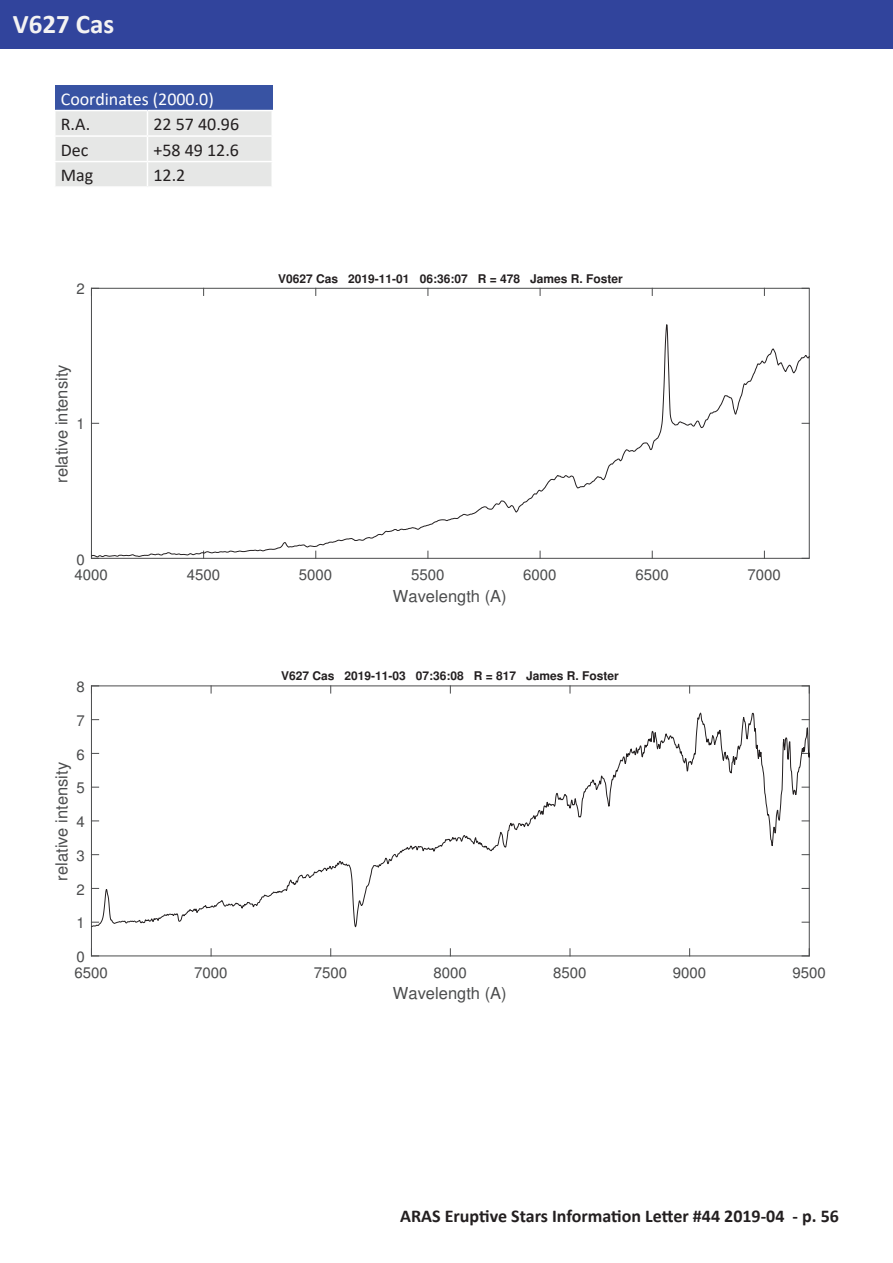
<style>
.page{position:relative;width:893px;height:1263px;background:#fff}
.page>*{position:absolute;margin:0;border:0;box-sizing:border-box;transform-origin:0 0}
.t1{font:700 27px "Calibri";color:#f4f3f3}
.t2{font:700 18px "Calibri";color:#231f20}
.t3{font:18px "Calibri";color:#231f20}
.t4{font:18px "Calibri";color:#fff}
.t5{font:16.5px "Helvetica";color:#4b4c4d}
.t6{font:15px "Helvetica";color:#4b4c4d}
.t7{font:700 12px "Helvetica";color:#231f20}
</style>
<div class="page">
<div style="left:0;top:0;width:893px;height:49px;background:#31449c"></div>
<div style="left:55px;top:85px;width:217px;height:26px;background:#3853a3"></div>
<hr style="left:54px;top:110px;width:93px;height:1px;background:#fff">
<hr style="left:147px;top:110px;width:126px;height:1px;background:#fff">
<div style="left:55px;top:111px;width:217px;height:75px;background:#e6e7e6"></div>
<hr style="left:271px;top:162px;width:2px;height:24px;background:#fff">
<hr style="left:91px;top:558px;width:718px;height:1px;background:#4b4c4d">
<hr style="left:91px;top:288px;width:718px;height:1px;background:#4b4c4d">
<hr style="left:91px;top:288px;width:1px;height:270px;background:#4b4c4d">
<hr style="left:809px;top:288px;width:1px;height:270px;background:#4b4c4d">
<svg style="left:90px;top:321px;width:720px;height:237px"></svg>
<hr style="left:91px;top:955px;width:718px;height:1px;background:#4b4c4d">
<hr style="left:91px;top:685px;width:718px;height:1px;background:#4b4c4d">
<hr style="left:91px;top:686px;width:1px;height:270px;background:#4b4c4d">
<hr style="left:809px;top:686px;width:1px;height:270px;background:#4b4c4d">
<svg style="left:91px;top:685px;width:8px;height:2px"></svg>
<svg style="left:802px;top:949px;width:7px;height:7px"></svg>
<svg style="left:802px;top:685px;width:8px;height:8px"></svg>
<svg style="left:90px;top:711px;width:720px;height:218px"></svg>
<h1 class="t1" style="left:13px;top:5px;width:103px">V627 Cas</h1>
<h2 class="t4" style="left:61px;top:86px;width:155px">Coordinates (2000.0)</h2>
<h2 class="t3" style="left:61px;top:112px;width:31px">R.A.</h2>
<h2 class="t3" style="left:153px;top:112px;width:87px">22 57 40.96</h2>
<h2 class="t3" style="left:61px;top:137px;width:29px">Dec</h2>
<h2 class="t3" style="left:153px;top:137px;width:87px">+58 49 12.6</h2>
<h2 class="t3" style="left:61px;top:163px;width:34px">Mag</h2>
<h2 class="t3" style="left:153px;top:163px;width:33px">12.2</h2>
<p class="t6" style="left:76px;top:284px;width:10px">2</p>
<h3 class="t5" style="left:55px;top:483px;width:120px;rotate:-90deg">relative intensity</h3>
<p class="t6" style="left:76px;top:419px;width:10px">1</p>
<p class="t6" style="left:76px;top:554px;width:10px">0</p>
<p class="t7" style="left:278px;top:271px;width:346px">V0627 Cas 2019-11-01 06:36:07 R = 478 James R. Foster</p>
<p class="t6" style="left:75px;top:569px;width:35px">4000</p>
<p class="t6" style="left:187px;top:569px;width:35px">4500</p>
<p class="t6" style="left:299px;top:569px;width:35px">5000</p>
<p class="t6" style="left:411px;top:569px;width:35px">5500</p>
<p class="t6" style="left:523px;top:569px;width:35px">6000</p>
<p class="t6" style="left:635px;top:569px;width:35px">6500</p>
<p class="t6" style="left:747px;top:569px;width:35px">7000</p>
<h3 class="t5" style="left:393px;top:590px;width:115px">Wavelength (A)</h3>
<p class="t6" style="left:76px;top:681px;width:10px">8</p>
<p class="t6" style="left:76px;top:715px;width:10px">7</p>
<p class="t6" style="left:76px;top:749px;width:10px">6</p>
<h3 class="t5" style="left:55px;top:880px;width:120px;rotate:-90deg">relative intensity</h3>
<p class="t6" style="left:76px;top:782px;width:10px">5</p>
<p class="t6" style="left:76px;top:816px;width:10px">4</p>
<p class="t6" style="left:76px;top:850px;width:10px">3</p>
<p class="t6" style="left:76px;top:884px;width:10px">2</p>
<p class="t6" style="left:76px;top:917px;width:10px">1</p>
<p class="t6" style="left:76px;top:951px;width:10px">0</p>
<p class="t7" style="left:281px;top:669px;width:339px">V627 Cas 2019-11-03 07:36:08 R = 817 James R. Foster</p>
<p class="t6" style="left:75px;top:967px;width:35px">6500</p>
<p class="t6" style="left:194px;top:967px;width:35px">7000</p>
<p class="t6" style="left:314px;top:967px;width:35px">7500</p>
<p class="t6" style="left:433px;top:967px;width:35px">8000</p>
<p class="t6" style="left:553px;top:967px;width:35px">8500</p>
<p class="t6" style="left:673px;top:967px;width:35px">9000</p>
<p class="t6" style="left:792px;top:967px;width:35px">9500</p>
<h3 class="t5" style="left:393px;top:987px;width:115px">Wavelength (A)</h3>
<h2 class="t2" style="left:400px;top:1204px;width:440px">ARAS Eruptive Stars Information Letter #44 2019-04 - p. 56</h2>
</div>
